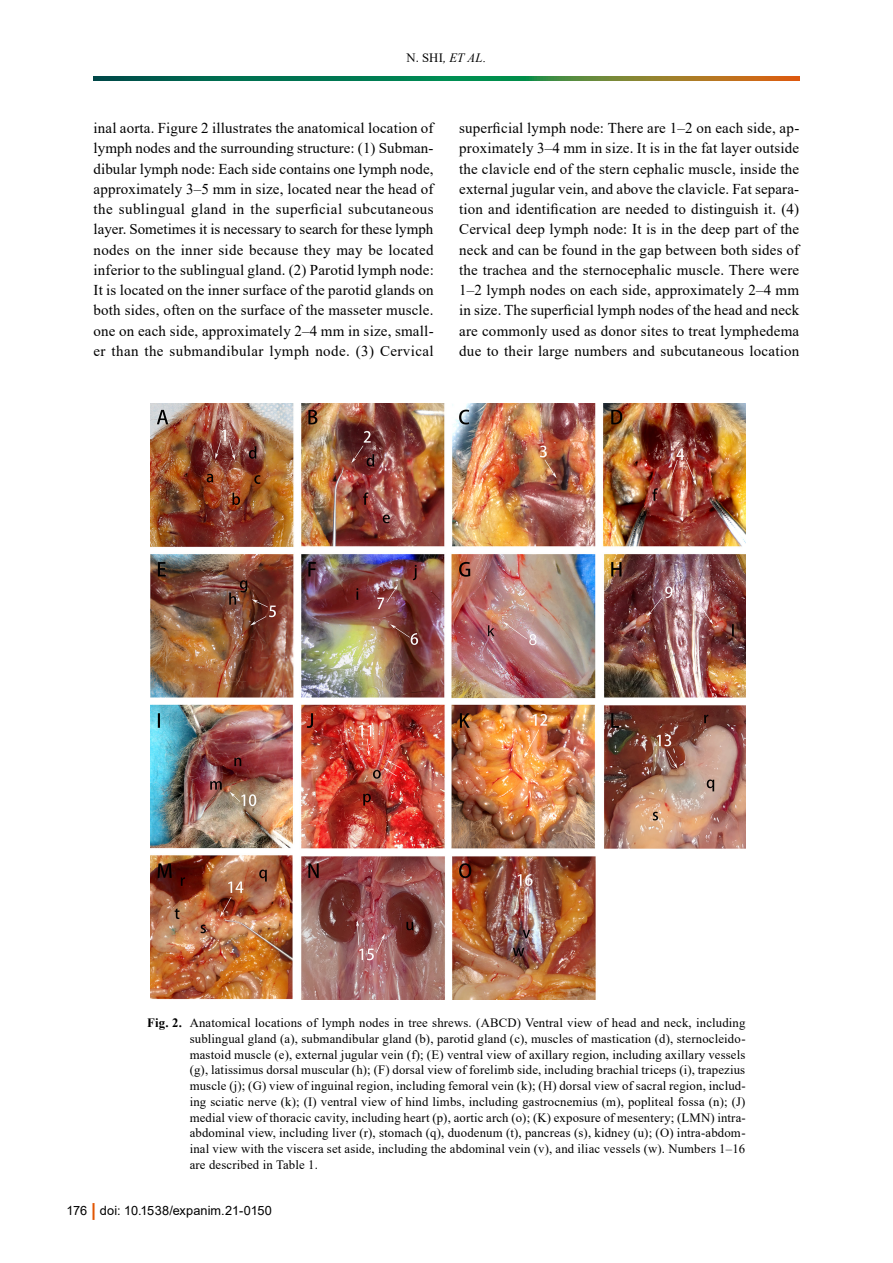
<style>
.page{position:relative;width:893px;height:1263px;background:#fff}
.page>*{position:absolute;margin:0;border:0;box-sizing:border-box;transform-origin:0 0}
.t1{font:15px/20.2px "Times New Roman";letter-spacing:.015em;color:#000;text-align:justify}
.t2{font:12.75px/15.8px "Times New Roman";letter-spacing:.01em;color:#000;text-align:justify}
.t3{font:12.75px "Arial";letter-spacing:.005em;color:#000}
.t4{font:italic 12.75px "Times New Roman";color:#000}
.s1{font-style:normal}
.s2{font-weight:700}
.s3{font-weight:700;font-size:18px;color:#e15400}
</style>
<div class="page">
<svg style="left:94px;top:77px;width:705px;height:4px;background:#377842"></svg>
<img style="left:150px;top:404px;width:596px;height:595px">
<p class="t4" style="left:407px;top:49px;width:81px"><span class="s1">N. SHI</span>, ET AL.</p>
<p class="t1" style="left:94px;top:118px;width:342px">inal aorta. Figure 2 illustrates the anatomical location of lymph nodes and the surrounding structure: (1) Subman&shy;dibular lymph node: Each side contains one lymph node, approximately 3–5 mm in size, located near the head of the sublingual gland in the superficial subcutaneous layer. Sometimes it is necessary to search for these lymph nodes on the inner side because they may be located inferior to the sublingual gland. (2) Parotid lymph node:<br>It is located on the inner surface of the parotid glands on both sides, often on the surface of the masseter muscle. one on each side, approximately 2–4 mm in size, small&shy;er than the submandibular lymph node. (3) Cervical</p>
<p class="t1" style="left:459px;top:118px;width:342px">superficial lymph node: There are 1–2 on each side, ap&shy;proximately 3–4 mm in size. It is in the fat layer outside the clavicle end of the stern cephalic muscle, inside the external jugular vein, and above the clavicle. Fat separa&shy;tion and identification are needed to distinguish it. (4)<br>Cervical deep lymph node: It is in the deep part of the neck and can be found in the gap between both sides of the trachea and the sternocephalic muscle. There were 1–2 lymph nodes on each side, approximately 2–4 mm in size. The superficial lymph nodes of the head and neck are commonly used as donor sites to treat lymphedema due to their large numbers and subcutaneous location</p>
<p class="t2" style="left:190px;top:1014px;width:557px;text-indent:-42px"><span class="s2">Fig. 2.</span> Anatomical locations of lymph nodes in tree shrews. (ABCD) Ventral view of head and neck, including sublingual gland (a), submandibular gland (b), parotid gland (c), muscles of mastication (d), sternocleido&shy;mastoid muscle (e), external jugular vein (f); (E) ventral view of axillary region, including axillary vessels (g), latissimus dorsal muscular (h); (F) dorsal view of forelimb side, including brachial triceps (i), trapezius muscle (j); (G) view of inguinal region, including femoral vein (k); (H) dorsal view of sacral region, includ&shy;ing sciatic nerve (k); (I) ventral view of hind limbs, including gastrocnemius (m), popliteal fossa (n); (J) medial view of thoracic cavity, including heart (p), aortic arch (o); (K) exposure of mesentery; (LMN) intra&shy;abdominal view, including liver (r), stomach (q), duodenum (t), pancreas (s), kidney (u); (O) intra-abdom&shy;inal view with the viscera set aside, including the abdominal vein (v), and iliac vessels (w). Numbers 1–16 are described in Table 1.</p>
<p class="t3" style="left:67px;top:1202px;width:207px">176 <span class="s3">|</span> doi: 10.1538/expanim.21-0150</p>
</div>
